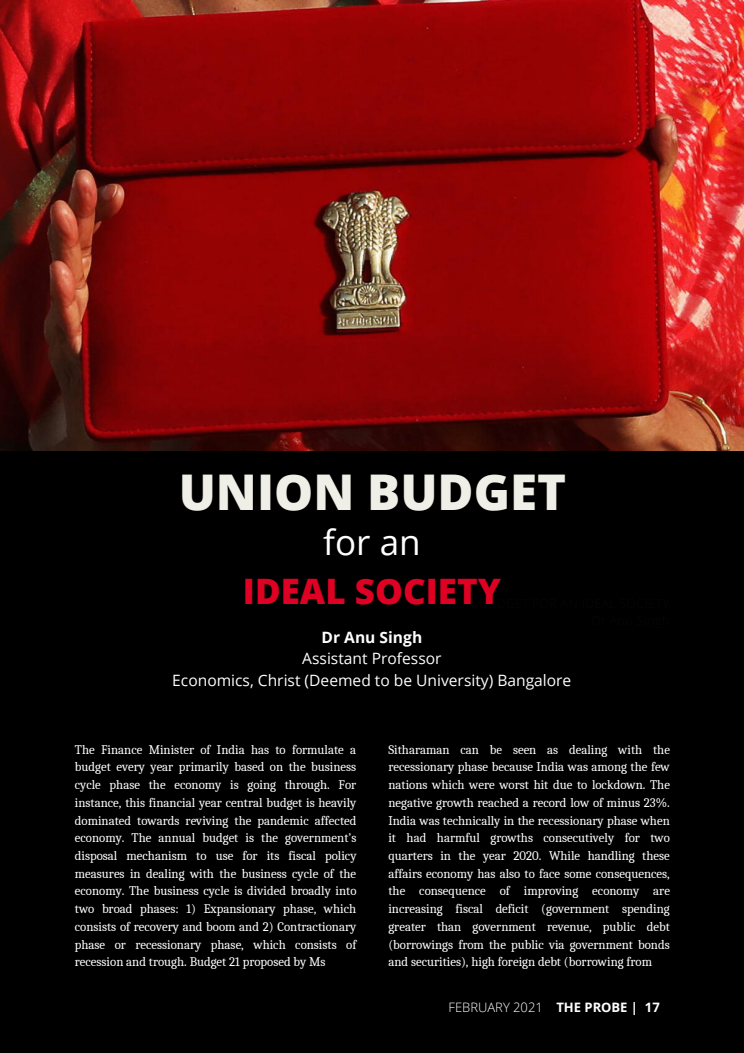
<style>
.page{position:relative;width:744px;height:1053px;background:#fff}
.page>*{position:absolute;margin:0;border:0;box-sizing:border-box;transform-origin:0 0}
.t1{font:800 49.2px "Open Sans";color:#f0efe7}
.t2{font:800 35.04px "Open Sans";color:#df0124}
.t3{font:35.04px "Open Sans";color:#fff}
.t4{font:15.6px "Open Sans";color:#fdfdfc}
.t5{font:700 15.6px "Open Sans";color:#fdfdfc}
.t6{font:300 13px "Open Sans";color:#fff}
.t7{font:12.8px/17.7px "Caladea";color:#fff;text-align:justify}
.s1{font-weight:700}
</style>
<div class="page">
<div style="left:0;top:0;width:744px;height:1052px;background:#000"></div>
<img style="left:0;top:0;width:744px;height:451px">
<p class="t1" style="left:179px;top:457px;width:389px">UNION BUDGET</p>
<p class="t3" style="left:323px;top:517px;width:99px">for an</p>
<p class="t2" style="left:243px;top:566px;width:260px">IDEAL SOCIETY</p>
<p class="t5" style="left:322px;top:626px;width:102px">Dr Anu Singh</p>
<p class="t4" style="left:302px;top:647px;width:141px">Assistant Professor</p>
<p class="t4" style="left:172px;top:669px;width:401px">Economics, Christ (Deemed to be University) Bangalore</p>
<p class="t7" style="left:75px;top:740px;width:283px">The Finance Minister of India has to formulate a budget every year primarily based on the business cycle phase the economy is going through. For instance, this financial year central budget is heavily dominated towards reviving the pandemic affected economy. The annual budget is the government’s disposal mechanism to use for its fiscal policy measures in dealing with the business cycle of the economy. The business cycle is divided broadly into two broad phases: 1) Expansionary phase, which consists of recovery and boom and 2) Contractionary phase or recessionary phase, which consists of recession and trough. Budget 21 proposed by Ms</p>
<p class="t7" style="left:388px;top:740px;width:283px">Sitharaman can be seen as dealing with the recessionary phase because India was among the few nations which were worst hit due to lockdown. The negative growth reached a record low of minus 23%.<br>India was technically in the recessionary phase when it had harmful growths consecutively for two quarters in the year 2020. While handling these affairs economy has also to face some consequences, the consequence of improving economy are increasing fiscal deficit (government spending greater than government revenue, public debt (borrowings from the public via government bonds and securities), high foreign debt (borrowing from</p>
<p class="t6" style="left:449px;top:998px;width:213px">FEBRUARY 2021 <span class="s1">THE PROBE | 17</span></p>
</div>
